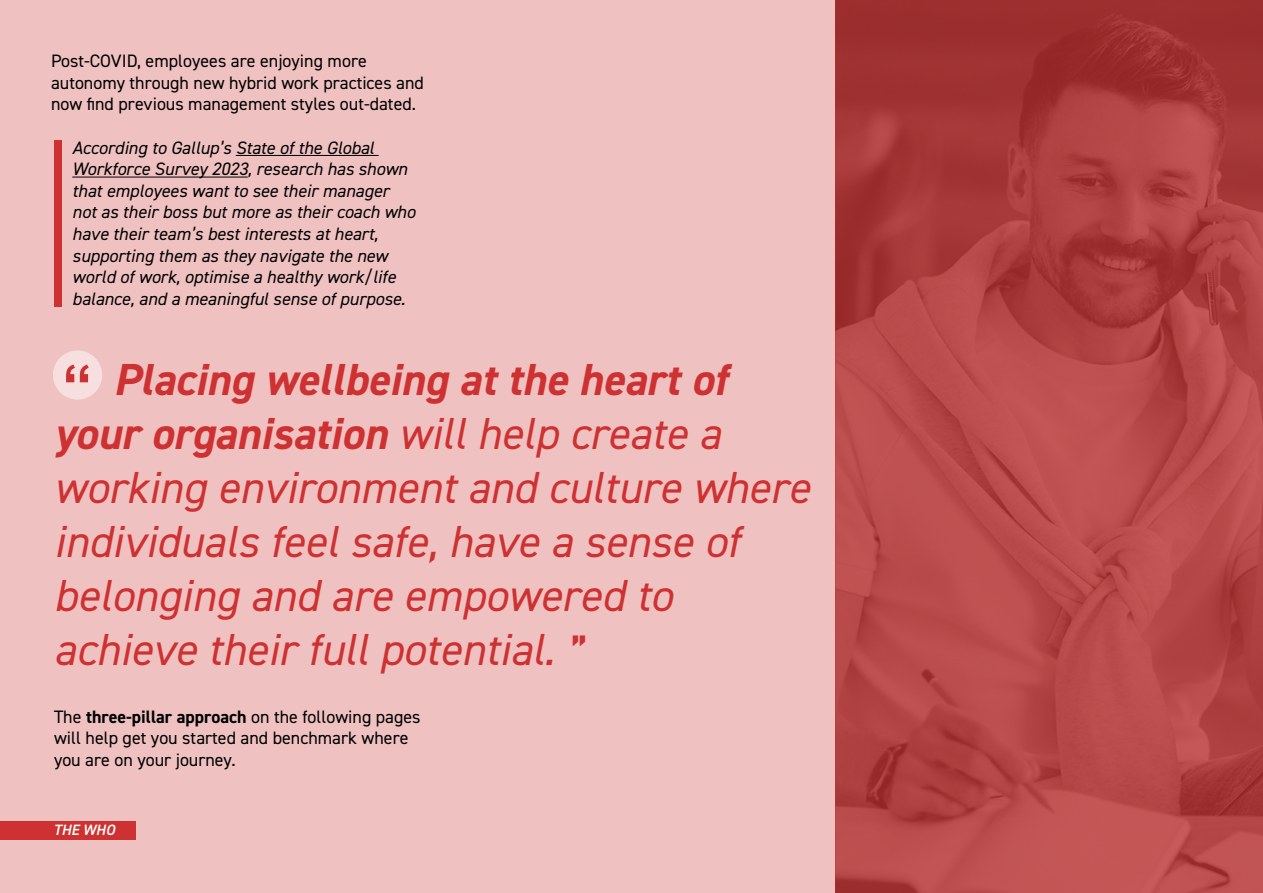
<style>
.page{position:relative;width:1263px;height:893px;background:#fff}
.page>*{position:absolute;margin:0;border:0;box-sizing:border-box;transform-origin:0 0}
.t1{font:700 60px "Arial";color:#ce3131}
.t2{font:italic 45px/54px "DIN2014";color:#ce3131}
.t3{font:700 39px "DIN2014";color:#ce3131}
.t4{font:italic 18px/21.6px "DIN2014";color:#000}
.t5{font:18px/21.6px "DIN2014";color:#000}
.t6{font:italic 600 15px "DIN2014";color:#fff}
.s1{font-weight:700}
</style>
<div class="page">
<div style="left:0;top:0;width:836px;height:893px;background:#f0c1c1"></div>
<div style="left:0;top:821px;width:135px;height:18px;background:#ce3131"></div>
<hr style="left:236px;top:155px;width:143px;height:1px;background:#000">
<hr style="left:72px;top:177px;width:176px;height:1px;background:#000">
<div style="left:54px;top:140px;width:7px;height:167px;background:#ce3131"></div>
<div style="left:53px;top:350px;width:49px;height:50px;background:#f7dfdf;border-radius:50%"></div>
<svg style="left:836px;top:0;width:427px;height:893px;background:#b14343"></svg>
<p class="t5" style="left:51px;top:50px;width:374px">Post-COVID, employees are enjoying more autonomy through new hybrid work practices and now find previous management styles out-dated.</p>
<p class="t4" style="left:72px;top:136px;width:345px">According to Gallup’s State of the Global Workforce Survey 2023, research has shown that employees want to see their manager not as their boss but more as their coach who have their team’s best interests at heart, supporting them as they navigate the new world of work, optimise a healthy work/life balance, and a meaningful sense of purpose.</p>
<h2 class="t2" style="left:54px;top:352px;width:757px;text-indent:60px"><span class="s1">Placing wellbeing at the heart of your organisation</span> will help create a working environment and culture where individuals feel safe, have a sense of belonging and are empowered to achieve their full potential.</h2>
<h1 class="t1" style="left:62px;top:347px;width:31px">“</h1>
<h3 class="t3" style="left:572px;top:624px;width:17px">”</h3>
<p class="t5" style="left:54px;top:705px;width:368px">The <span class="s1">three-pillar approach</span> on the following pages will help get you started and benchmark where you are on your journey.</p>
<p class="t6" style="left:54px;top:820px;width:63px">THE WHO</p>
</div>
